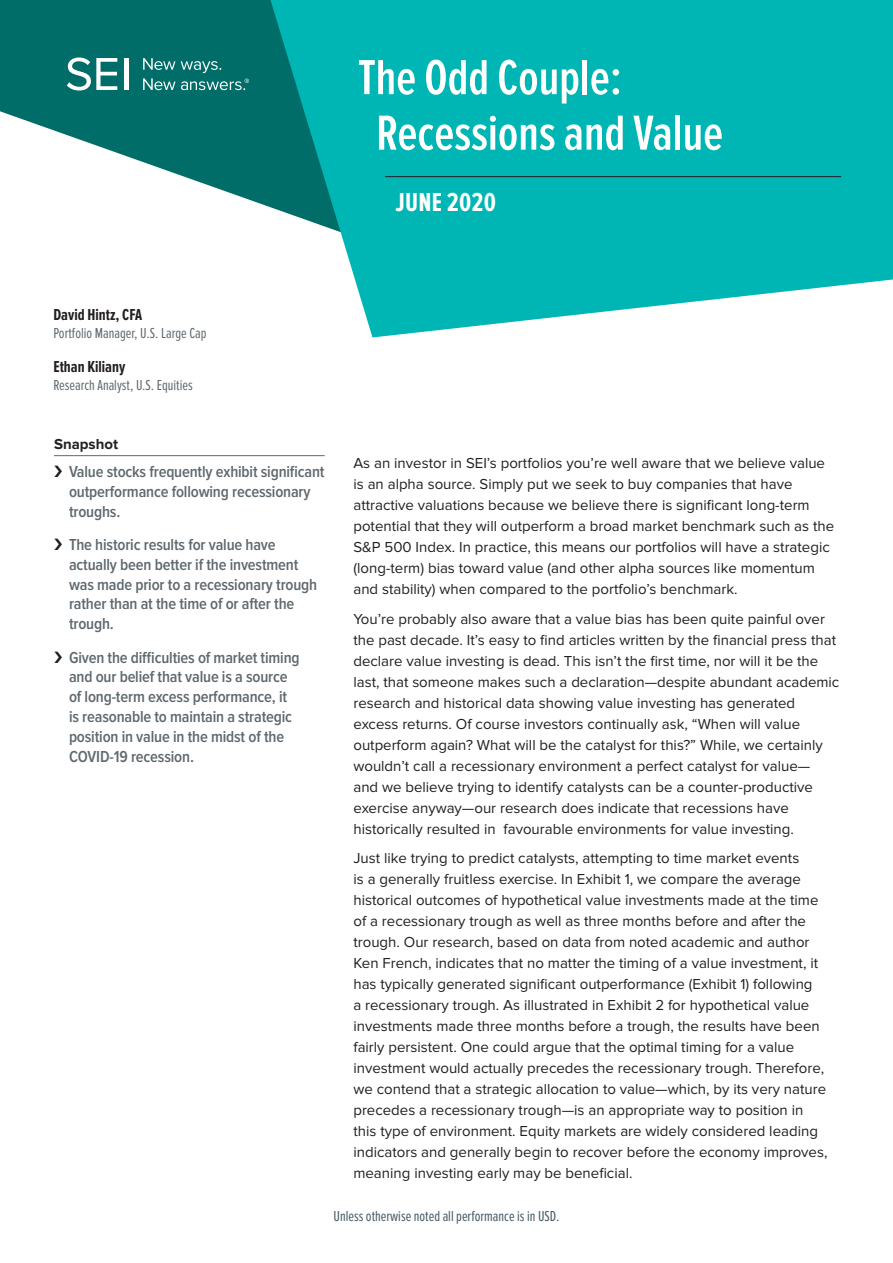
<style>
.page{position:relative;width:893px;height:1263px;background:#fff}
.page>*{position:absolute;margin:0;border:0;box-sizing:border-box;transform-origin:0 0}
.t1{font:600 51px/55.5px "Proxima Nova Ex Cn";color:#fff}
.Month_and_Year{font:700 27px "Proxima Nova Ex Cn";letter-spacing:.01em;color:#fff}
.t2{font:600 16.5px/19.8px "Proxima Nova Cond";letter-spacing:-.01em;color:#5f696f}
.Author_Name{font:700 16.5px "Proxima Nova Ex Cn";color:#231f20}
.Body_Copy__10pt__R{font:15px/21px "Proxima Nova";color:#231f20}
.Supporting_Info{font:15px "Proxima Nova Ex Cn";color:#5f696f}
.Bottom_Page_Disclaim{font:15px "Proxima Nova Ex Cn";color:#465a64}
.Snapshots{font:700 15px "Proxima Nova";color:#231f20}
</style>
<div class="page">
<svg style="left:0;top:0;width:271px;height:208px;fill:#006d68"></svg>
<svg style="left:271px;top:0;width:622px;height:337px;background:#1ebcbb"></svg>
<hr style="left:125px;top:58px;width:4px;height:32px;background:#fff">
<svg style="left:67px;top:58px;width:50px;height:33px"></svg>
<svg style="left:143px;top:58px;width:32px;height:12px"></svg>
<svg style="left:181px;top:61px;width:40px;height:12px"></svg>
<svg style="left:143px;top:78px;width:32px;height:12px"></svg>
<svg style="left:181px;top:79px;width:68px;height:11px"></svg>
<hr style="left:54px;top:455px;width:271px;height:1px;background:#5f696f">
<hr style="left:385px;top:176px;width:456px;height:1px;background:#231f20">
<p class="t1" style="left:376px;top:51px;width:349px;text-indent:-18px">The Odd Couple:<br>Recessions and Value</p>
<p class="Month_and_Year" style="left:396px;top:187px;width:102px">JUNE 2020</p>
<p class="Author_Name" style="left:53px;top:306px;width:90px">David Hintz, CFA</p>
<p class="Supporting_Info" style="left:53px;top:325px;width:155px">Portfolio Manager, U.S. Large Cap</p>
<p class="Author_Name" style="left:53px;top:357px;width:73px">Ethan Kiliany</p>
<p class="Supporting_Info" style="left:53px;top:377px;width:141px">Research Analyst, U.S. Equities</p>
<p class="Snapshots" style="left:54px;top:437px;width:66px">Snapshot</p>
<p class="t2" style="left:69px;top:462px;width:257px">Value stocks frequently exhibit significant outperformance following recessionary troughs.</p>
<p class="t2" style="left:69px;top:535px;width:250px">The historic results for value have actually been better if the investment was made prior to a recessionary trough rather than at the time of or after the trough.</p>
<p class="t2" style="left:69px;top:648px;width:232px">Given the difficulties of market timing and our belief that value is a source of long-term excess performance, it is reasonable to maintain a strategic position in value in the midst of the COVID-19 recession.</p>
<p class="Body_Copy__10pt__R" style="left:353px;top:453px;width:482px">As an investor in SEI’s portfolios you’re well aware that we believe value is an alpha source. Simply put we seek to buy companies that have attractive valuations because we believe there is significant long-term potential that they will outperform a broad market benchmark such as the S&amp;P 500 Index. In practice, this means our portfolios will have a strategic (long-term) bias toward value (and other alpha sources like momentum and stability) when compared to the portfolio’s benchmark.</p>
<p class="Body_Copy__10pt__R" style="left:353px;top:609px;width:487px">You’re probably also aware that a value bias has been quite painful over the past decade. It’s easy to find articles written by the financial press that declare value investing is dead. This isn’t the first time, nor will it be the last, that someone makes such a declaration—despite abundant academic research and historical data showing value investing has generated excess returns. Of course investors continually ask, “When will value outperform again? What will be the catalyst for this?” While, we certainly wouldn’t call a recessionary environment a perfect catalyst for value—<br>and we believe trying to identify catalysts can be a counter-productive exercise anyway—our research does indicate that recessions have historically resulted in favourable environments for value investing.</p>
<p class="Body_Copy__10pt__R" style="left:353px;top:848px;width:476px">Just like trying to predict catalysts, attempting to time market events<br>is a generally fruitless exercise. In Exhibit 1, we compare the average historical outcomes of hypothetical value investments made at the time of a recessionary trough as well as three months before and after the trough. Our research, based on data from noted academic and author Ken French, indicates that no matter the timing of a value investment, it has typically generated significant outperformance (Exhibit 1) following<br>a recessionary trough. As illustrated in Exhibit 2 for hypothetical value investments made three months before a trough, the results have been fairly persistent. One could argue that the optimal timing for a value investment would actually precedes the recessionary trough. Therefore, we contend that a strategic allocation to value—which, by its very nature precedes a recessionary trough—is an appropriate way to position in this type of environment. Equity markets are widely considered leading indicators and generally begin to recover before the economy improves, meaning investing early may be beneficial.</p>
<p class="Bottom_Page_Disclaim" style="left:334px;top:1207px;width:227px">Unless otherwise noted all performance is in USD.</p>
</div>
